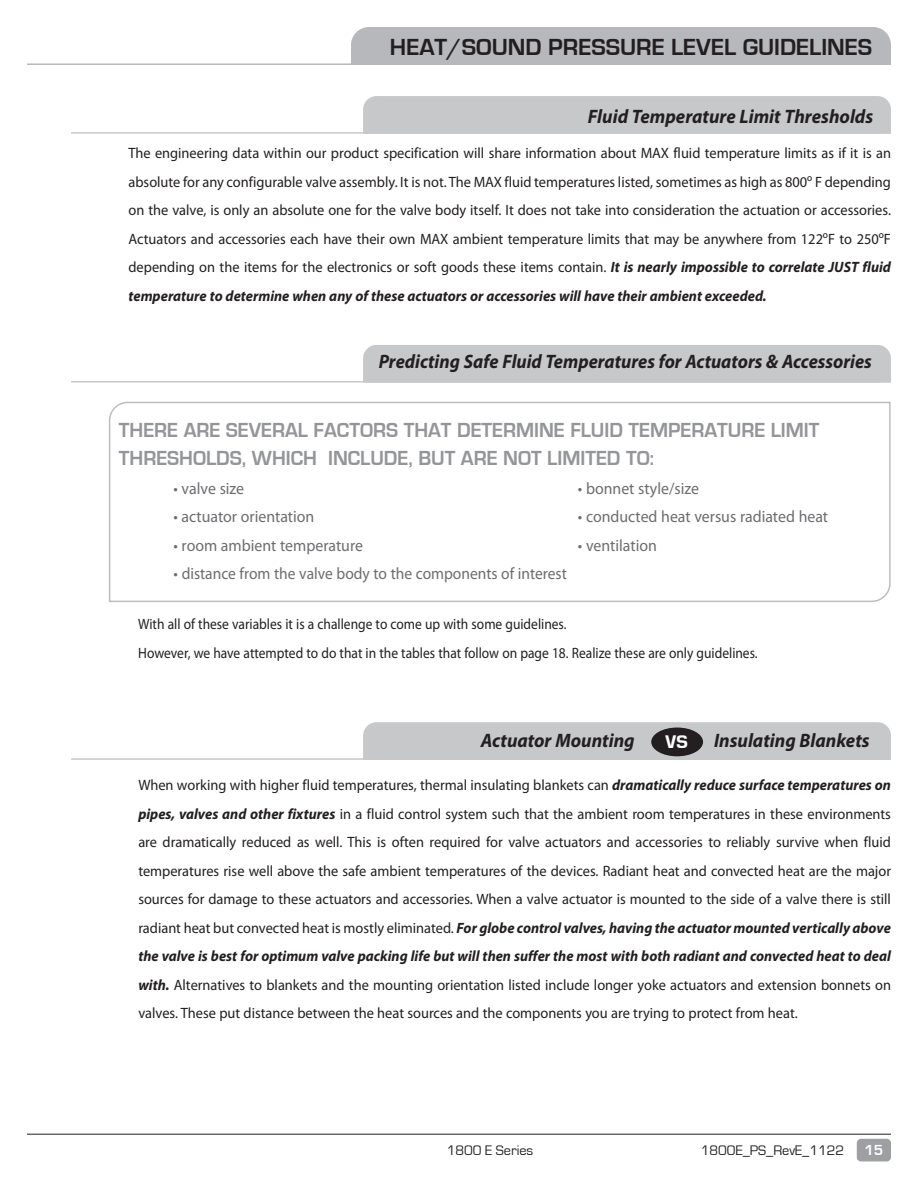
<style>
.page{position:relative;width:918px;height:1188px;background:#fff}
.page>*{position:absolute;margin:0;border:0;box-sizing:border-box;transform-origin:0 0}
.CONSTRUCTION_tight{font:700 27px "Eurostile";color:#fff;scale:.9 1}
.t1{font:700 24px "Eurostile";color:#231f20}
.CONSTRUCTION_tight-2{font:700 21px/28.5px "Eurostile";color:#939598;scale:.96 1}
.CONSTRUCTION_tight-3{font:italic 700 19.5px "Myriad Pro";color:#231f20;scale:.96 1}
.CONSTRUCTION_tight-4{font:italic 700 19.5px "Myriad Pro";color:#231f20;scale:.94 1}
.CONSTRUCTION_tight-5{font:16.5px "Myriad Pro";color:#6c6d70;scale:.96 1}
.CONSTRUCTION_tight-6{font:15px/28.5px "Myriad Pro";color:#231f20;text-align:justify;scale:.96 1}
.CONSTRUCTION_tight-7{font:15px "Myriad Pro";color:#231f20;scale:.9 1}
.t2{font:700 15px "Eurostile";color:#fff}
.t3{font:14.25px "Eurostile";color:#231f20}
.s1{font-weight:700;font-style:italic}
</style>
<div class="page">
<hr style="left:27px;top:1134px;width:864px;height:1px;background:#231f20">
<div style="left:857px;top:1139px;width:34px;height:22px;background:#9d9fa2;border-radius:4px"></div>
<hr style="left:27px;top:63px;width:864px;height:2px;background:#b7b8bb">
<div style="left:351px;top:27px;width:540px;height:36px;background:#b7b8bb"></div>
<svg style="left:108px;top:401px;width:783px;height:201px"></svg>
<div style="left:363px;top:345px;width:528px;height:38px;background:#c7c8ca"></div>
<div style="left:363px;top:96px;width:528px;height:38px;background:#c7c8ca"></div>
<div style="left:363px;top:722px;width:528px;height:38px;background:#c7c8ca"></div>
<hr style="left:71px;top:381px;width:810px;height:2px;background:#c7c8ca">
<hr style="left:71px;top:132px;width:810px;height:2px;background:#c7c8ca">
<hr style="left:71px;top:758px;width:810px;height:2px;background:#c7c8ca">
<div style="left:651px;top:728px;width:52px;height:28px;background:#231f20;border-radius:50%"></div>
<p class="t1" style="left:390px;top:34px;width:484px">HEAT/SOUND PRESSURE LEVEL GUIDELINES</p>
<p class="CONSTRUCTION_tight-3" style="left:588px;top:103px;width:299px">Fluid Temperature Limit Thresholds</p>
<p class="CONSTRUCTION_tight-6" style="left:129px;top:139px;width:796px">The engineering data within our product specification will share information about MAX fluid temperature limits as if it is an absolute for any configurable valve assembly. It is not. The MAX fluid temperatures listed, sometimes as high as 800º F depending on the valve, is only an absolute one for the valve body itself. It does not take into consideration the actuation or accessories.<br>Actuators and accessories each have their own MAX ambient temperature limits that may be anywhere from 122ºF to 250ºF depending on the items for the electronics or soft goods these items contain. <span class="s1">It is nearly impossible to correlate JUST fluid temperature to determine when any of these actuators or accessories will have their ambient exceeded.</span></p>
<p class="CONSTRUCTION_tight-4" style="left:379px;top:349px;width:526px">Predicting Safe Fluid Temperatures for Actuators &amp; Accessories</p>
<p class="CONSTRUCTION_tight-2" style="left:119px;top:416px;width:731px">THERE ARE SEVERAL FACTORS THAT DETERMINE FLUID TEMPERATURE LIMIT<br>THRESHOLDS, WHICH INCLUDE, BUT ARE NOT LIMITED TO:</p>
<p class="CONSTRUCTION_tight-5" style="left:174px;top:478px;width:75px">• valve size</p>
<p class="CONSTRUCTION_tight-5" style="left:578px;top:478px;width:128px">• bonnet style/size</p>
<p class="CONSTRUCTION_tight-5" style="left:174px;top:507px;width:148px">• actuator orientation</p>
<p class="CONSTRUCTION_tight-5" style="left:578px;top:507px;width:262px">• conducted heat versus radiated heat</p>
<p class="CONSTRUCTION_tight-5" style="left:174px;top:535px;width:199px">• room ambient temperature</p>
<p class="CONSTRUCTION_tight-5" style="left:578px;top:535px;width:84px">• ventilation</p>
<p class="CONSTRUCTION_tight-5" style="left:174px;top:564px;width:411px">• distance from the valve body to the components of interest</p>
<p class="CONSTRUCTION_tight-7" style="left:138px;top:615px;width:477px">With all of these variables it is a challenge to come up with some guidelines.</p>
<p class="CONSTRUCTION_tight-7" style="left:138px;top:643px;width:690px">However, we have attempted to do that in the tables that follow on page 18. Realize these are only guidelines.</p>
<p class="CONSTRUCTION_tight-3" style="left:481px;top:728px;width:162px">Actuator Mounting</p>
<p class="CONSTRUCTION_tight-3" style="left:714px;top:728px;width:164px">Insulating Blankets</p>
<p class="CONSTRUCTION_tight" style="left:666px;top:725px;width:27px">vs</p>
<p class="CONSTRUCTION_tight-6" style="left:138px;top:771px;width:786px">When working with higher fluid temperatures, thermal insulating blankets can <span class="s1">dramatically reduce surface temperatures on pipes, valves and other fixtures</span> in a fluid control system such that the ambient room temperatures in these environments are dramatically reduced as well. This is often required for valve actuators and accessories to reliably survive when fluid temperatures rise well above the safe ambient temperatures of the devices. Radiant heat and convected heat are the major sources for damage to these actuators and accessories. When a valve actuator is mounted to the side of a valve there is still radiant heat but convected heat is mostly eliminated. <span class="s1">For globe control valves, having the actuator mounted vertically above the valve is best for optimum valve packing life but will then suffer the most with both radiant and convected heat to deal with.</span> Alternatives to blankets and the mounting orientation listed include longer yoke actuators and extension bonnets on valves. These put distance between the heat sources and the components you are trying to protect from heat.</p>
<p class="t3" style="left:447px;top:1143px;width:88px">1800 E Series</p>
<p class="t3" style="left:701px;top:1143px;width:145px">1800E_PS_RevE_1122</p>
<p class="t2" style="left:864px;top:1142px;width:20px">15</p>
</div>
